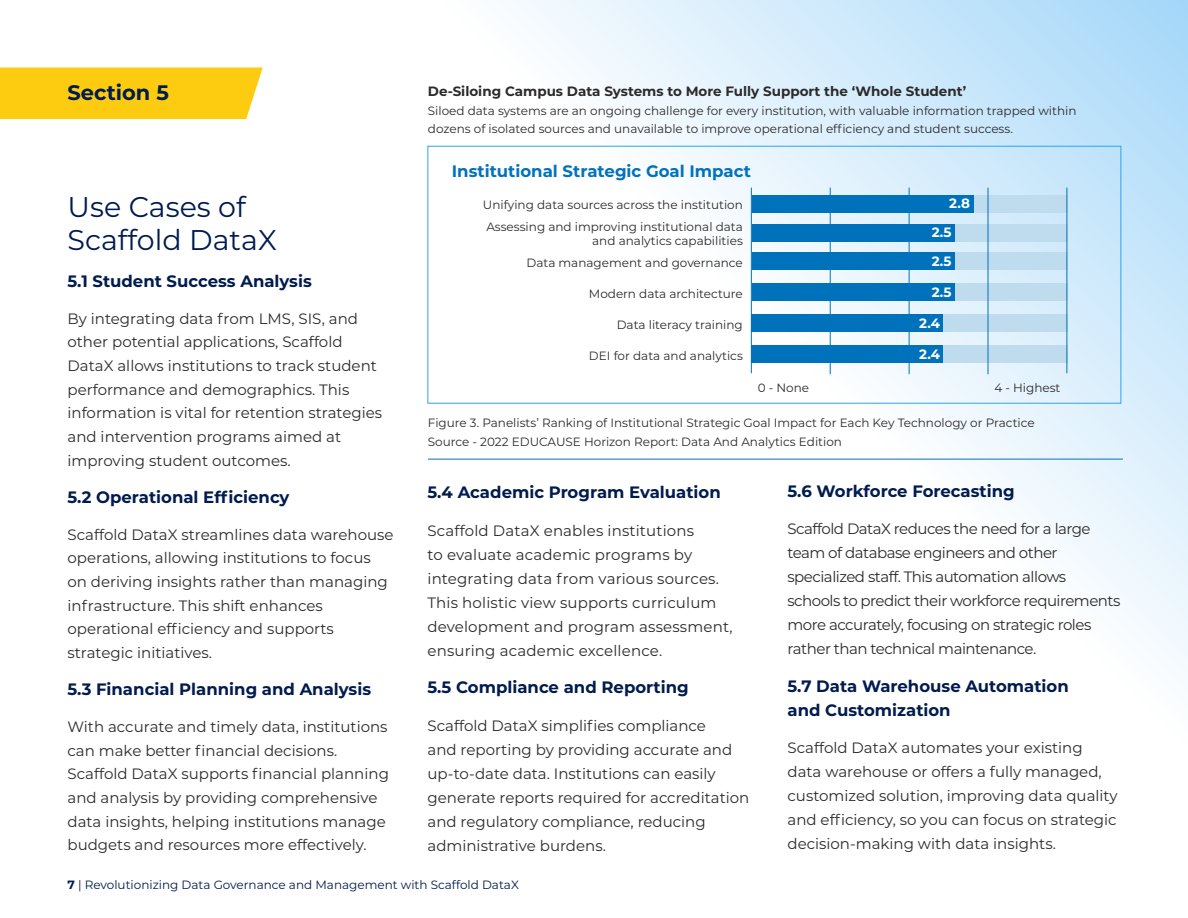
<style>
.page{position:relative;width:1188px;height:918px;background:#fff}
.page>*{position:absolute;margin:0;border:0;box-sizing:border-box;transform-origin:0 0}
.Light_11ptx{font:28.5px/33px "Montserrat";color:#001b4e}
.Light_11ptx-2{font:700 21px "Montserrat";color:#001b4e}
.Light_11ptx-3{font:700 16.5px/24px "Montserrat";color:#001b4e}
.Light_11ptx-4{font:700 16.5px "Montserrat";color:#0072bc}
.Light_11ptx-5{font:15px/23.7px "Montserrat";color:#2c2a2a}
.Light_11ptx-6{font:15px/24px "Montserrat";letter-spacing:-.035em;color:#2c2a2a}
.Light_11ptx-7{font:700 13.5px "Montserrat";color:#2c2a2a}
.Light_11ptx-8{font:700 13.5px "Montserrat";color:#fff}
.Light_11ptx-9{font:12px/18px "Montserrat";color:#2c2a2a}
.t1{font:12px "Montserrat";color:#001b4e}
.s1{font-weight:700}
</style>
<div class="page">
<svg style="left:428px;top:0;width:760px;height:668px"></svg>
<div style="left:0;top:68px;width:263px;height:51px;background:#fdcb0f"></div>
<hr style="left:428px;top:459px;width:695px;height:1px;background:#0072bc">
<div style="left:898px;top:345px;width:169px;height:18px;background:#bfdcee"></div>
<div style="left:898px;top:314px;width:169px;height:18px;background:#bfdcee"></div>
<div style="left:898px;top:283px;width:169px;height:18px;background:#bfdcee"></div>
<div style="left:898px;top:253px;width:169px;height:17px;background:#bfdcee"></div>
<div style="left:898px;top:224px;width:169px;height:18px;background:#bfdcee"></div>
<div style="left:898px;top:195px;width:169px;height:18px;background:#bfdcee"></div>
<hr style="left:830px;top:188px;width:1px;height:186px;background:#0072bc">
<hr style="left:909px;top:188px;width:1px;height:186px;background:#0072bc">
<hr style="left:988px;top:188px;width:1px;height:186px;background:#0072bc">
<hr style="left:1067px;top:188px;width:1px;height:185px;background:#0072bc">
<hr style="left:751px;top:188px;width:1px;height:185px;background:#0072bc">
<div style="left:752px;top:195px;width:221px;height:18px;background:#0072bc"></div>
<div style="left:752px;top:224px;width:202px;height:18px;background:#0072bc"></div>
<div style="left:752px;top:253px;width:202px;height:17px;background:#0072bc"></div>
<div style="left:752px;top:283px;width:202px;height:18px;background:#0072bc"></div>
<div style="left:752px;top:314px;width:191px;height:18px;background:#0072bc"></div>
<div style="left:752px;top:345px;width:191px;height:18px;background:#0072bc"></div>
<div style="left:428px;top:146px;width:693px;height:258px;border:1px solid #2ea3f2"></div>
<p class="Light_11ptx-2" style="left:68px;top:78px;width:103px">Section 5</p>
<p class="Light_11ptx" style="left:68px;top:189px;width:211px">Use Cases of<br>Scaffold DataX</p>
<p class="Light_11ptx-3" style="left:68px;top:268px;width:246px">5.1 Student Success Analysis</p>
<p class="Light_11ptx-5" style="left:68px;top:306px;width:316px">By integrating data from LMS, SIS, and other potential applications, Scaffold DataX allows institutions to track student performance and demographics. This information is vital for retention strategies and intervention programs aimed at improving student outcomes.</p>
<p class="Light_11ptx-3" style="left:68px;top:484px;width:224px">5.2 Operational Efficiency</p>
<p class="Light_11ptx-5" style="left:68px;top:522px;width:328px">Scaffold DataX streamlines data warehouse operations, allowing institutions to focus on deriving insights rather than managing infrastructure. This shift enhances operational efficiency and supports strategic initiatives.</p>
<p class="Light_11ptx-3" style="left:68px;top:676px;width:305px">5.3 Financial Planning and Analysis</p>
<p class="Light_11ptx-5" style="left:68px;top:715px;width:323px">With accurate and timely data, institutions can make better financial decisions.<br>Scaffold DataX supports financial planning and analysis by providing comprehensive data insights, helping institutions manage budgets and resources more effectively.</p>
<p class="Light_11ptx-7" style="left:428px;top:81px;width:540px">De-Siloing Campus Data Systems to More Fully Support the ‘Whole Student’</p>
<p class="Light_11ptx-9" style="left:428px;top:101px;width:650px">Siloed data systems are an ongoing challenge for every institution, with valuable information trapped within dozens of isolated sources and unavailable to improve operational efficiency and student success.</p>
<p class="Light_11ptx-4" style="left:452px;top:159px;width:301px">Institutional Strategic Goal Impact</p>
<p class="Light_11ptx-9" style="left:483px;top:196px;width:261px">Unifying data sources across the institution</p>
<p class="Light_11ptx-9" style="left:486px;top:219px;width:258px;line-height:14.2px;text-align:right">Assessing and improving institutional data and analytics capabilities</p>
<p class="Light_11ptx-9" style="left:527px;top:254px;width:218px">Data management and governance</p>
<p class="Light_11ptx-9" style="left:589px;top:285px;width:155px">Modern data architecture</p>
<p class="Light_11ptx-9" style="left:617px;top:315px;width:128px">Data literacy training</p>
<p class="Light_11ptx-9" style="left:589px;top:346px;width:155px">DEI for data and analytics</p>
<p class="Light_11ptx-9" style="left:758px;top:379px;width:53px">0 - None</p>
<p class="Light_11ptx-9" style="left:994px;top:379px;width:68px">4 - Highest</p>
<p class="Light_11ptx-8" style="left:949px;top:194px;width:22px">2.8</p>
<p class="Light_11ptx-8" style="left:932px;top:223px;width:21px">2.5</p>
<p class="Light_11ptx-8" style="left:932px;top:252px;width:21px">2.5</p>
<p class="Light_11ptx-8" style="left:932px;top:282px;width:21px">2.5</p>
<p class="Light_11ptx-8" style="left:919px;top:313px;width:22px">2.4</p>
<p class="Light_11ptx-8" style="left:919px;top:344px;width:22px">2.4</p>
<p class="Light_11ptx-9" style="left:428px;top:413px;width:608px">Figure 3. Panelists’ Ranking of Institutional Strategic Goal Impact for Each Key Technology or Practice</p>
<p class="Light_11ptx-9" style="left:428px;top:432px;width:416px">Source - 2022 EDUCAUSE Horizon Report: Data And Analytics Edition</p>
<p class="Light_11ptx-3" style="left:428px;top:479px;width:295px">5.4 Academic Program Evaluation</p>
<p class="Light_11ptx-5" style="left:428px;top:518px;width:307px">Scaffold DataX enables institutions<br>to evaluate academic programs by integrating data from various sources.<br>This holistic view supports curriculum development and program assessment, ensuring academic excellence.</p>
<p class="Light_11ptx-3" style="left:428px;top:674px;width:263px">5.5 Compliance and Reporting</p>
<p class="Light_11ptx-5" style="left:428px;top:713px;width:323px">Scaffold DataX simplifies compliance<br>and reporting by providing accurate and up-to-date data. Institutions can easily generate reports required for accreditation and regulatory compliance, reducing administrative burdens.</p>
<p class="Light_11ptx-3" style="left:788px;top:478px;width:229px">5.6 Workforce Forecasting</p>
<p class="Light_11ptx-6" style="left:788px;top:516px;width:335px">Scaffold DataX reduces the need for a large team of database engineers and other specialized staff. This automation allows schools to predict their workforce requirements more accurately, focusing on strategic roles rather than technical maintenance.</p>
<p class="Light_11ptx-3" style="left:788px;top:673px;width:283px">5.7 Data Warehouse Automation and Customization</p>
<p class="Light_11ptx-5" style="left:788px;top:735px;width:332px">Scaffold DataX automates your existing data warehouse or offers a fully managed, customized solution, improving data quality and efficiency, so you can focus on strategic decision-making with data insights.</p>
<p class="t1" style="left:68px;top:877px;width:453px"><span class="s1">7</span> | Revolutionizing Data Governance and Management with Scaffold DataX</p>
</div>
